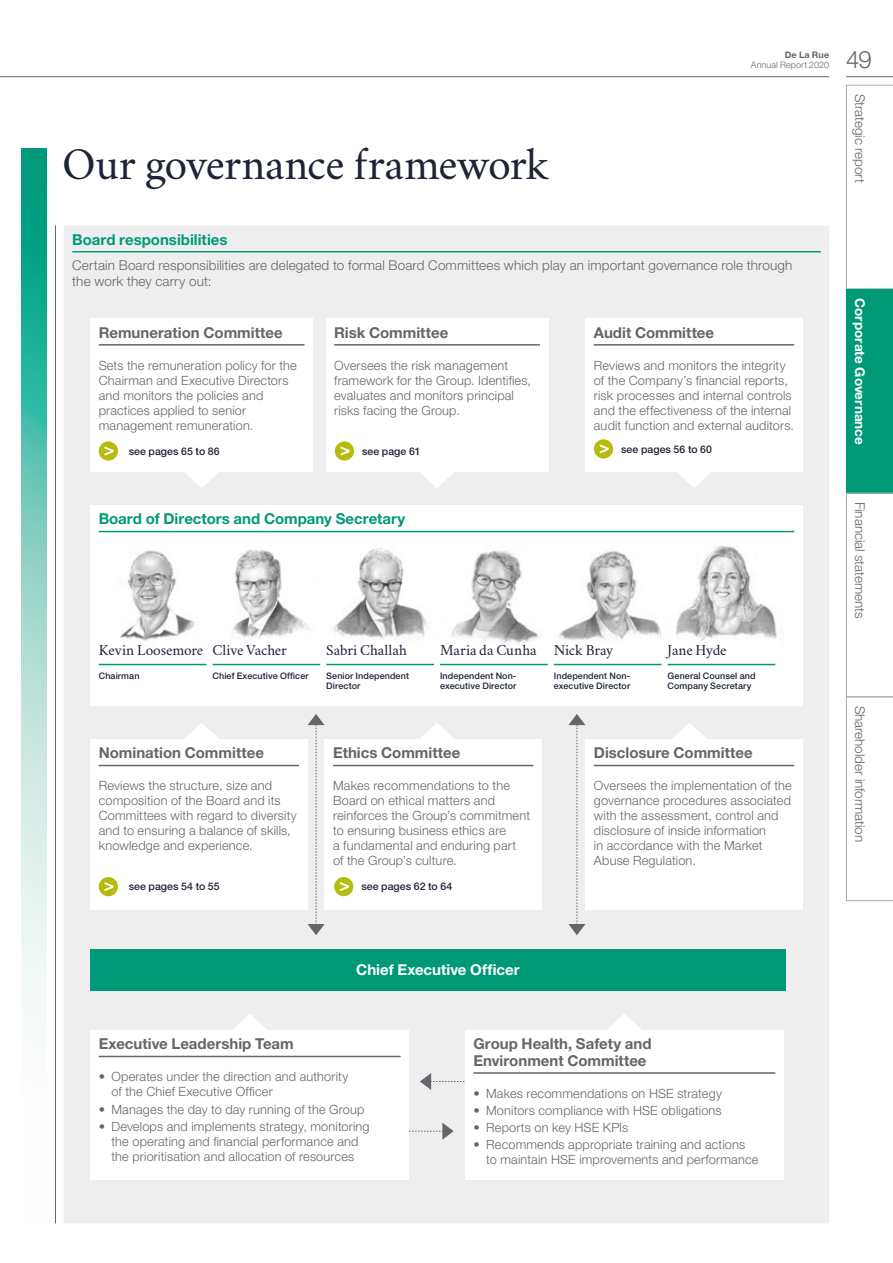
<style>
.page{position:relative;width:893px;height:1263px;background:#fff}
.page>*{position:absolute;margin:0;border:0;box-sizing:border-box;transform-origin:0 0}
.t1{font:45px "Crimson";letter-spacing:-.015em;color:#1e2336}
.t2{font:300 24px "Helvetica Neue LT Std";color:#64666b}
.t3{font:700 15px/16.5px "Helvetica Neue LT Std";color:#64666b}
.t4{font:15px "Crimson";letter-spacing:-.01em;color:#1e2336}
.t5{font:700 15px "Helvetica Neue LT Std";color:#009978}
.t6{font:700 15px "Helvetica Neue LT Std";color:#fff}
.t7{font:300 13.5px/16.5px "Helvetica Neue LT Std";letter-spacing:.01em;color:#64666b}
.t8{font:700 13.5px "Helvetica Neue LT Std";letter-spacing:.005em;color:#fff}
.t9{font:300 12.75px/15px "Helvetica Neue LT Std";letter-spacing:.015em;color:#64666b}
.t10{font:500 10.5px "Helvetica Neue LT Std";letter-spacing:.005em;color:#1e2336}
.t11{font:500 9px/10.5px "Helvetica Neue LT Std";letter-spacing:.01em;color:#1e2336}
.t12{font:300 9px "Helvetica Neue LT Std";letter-spacing:.01em;color:#64666b}
.t13{font:700 9px "Helvetica Neue LT Std";letter-spacing:.02em;color:#64666b}
</style>
<div class="page">
<svg style="left:21px;top:149px;width:26px;height:861px"></svg>
<hr style="left:55px;top:225px;width:1px;height:998px;background:#64666b">
<div style="left:64px;top:225px;width:765px;height:998px;background:#efeeef"></div>
<hr style="left:72px;top:251px;width:749px;height:1px;background:#009978">
<div style="left:90px;top:318px;width:223px;height:154px;background:#fff"></div>
<hr style="left:99px;top:344px;width:205px;height:2px;background:#64666b">
<div style="left:90px;top:739px;width:218px;height:170px;background:#fff"></div>
<hr style="left:99px;top:765px;width:200px;height:1px;background:#64666b">
<div style="left:90px;top:1030px;width:319px;height:150px;background:#fff"></div>
<hr style="left:99px;top:1056px;width:302px;height:1px;background:#64666b">
<div style="left:465px;top:1030px;width:319px;height:150px;background:#fff"></div>
<hr style="left:473px;top:1072px;width:302px;height:2px;background:#64666b">
<div style="left:90px;top:505px;width:713px;height:200px;background:#fff"></div>
<hr style="left:99px;top:531px;width:695px;height:1px;background:#009978">
<div style="left:326px;top:318px;width:222px;height:154px;background:#fff"></div>
<hr style="left:334px;top:344px;width:206px;height:2px;background:#64666b">
<div style="left:325px;top:739px;width:217px;height:170px;background:#fff"></div>
<hr style="left:333px;top:765px;width:200px;height:1px;background:#64666b">
<div style="left:585px;top:318px;width:218px;height:154px;background:#fff"></div>
<hr style="left:594px;top:344px;width:200px;height:2px;background:#64666b">
<div style="left:585px;top:739px;width:218px;height:170px;background:#fff"></div>
<hr style="left:594px;top:765px;width:200px;height:1px;background:#64666b">
<img style="left:233px;top:549px;width:78px;height:90px">
<img style="left:676px;top:546px;width:101px;height:95px">
<img style="left:120px;top:550px;width:75px;height:91px">
<img style="left:451px;top:550px;width:88px;height:95px">
<img style="left:559px;top:550px;width:103px;height:91px">
<img style="left:332px;top:548px;width:95px;height:91px">
<hr style="left:99px;top:664px;width:107px;height:1px;background:#009978">
<hr style="left:213px;top:664px;width:107px;height:1px;background:#009978">
<hr style="left:326px;top:664px;width:108px;height:1px;background:#009978">
<hr style="left:440px;top:664px;width:108px;height:1px;background:#009978">
<hr style="left:554px;top:664px;width:108px;height:1px;background:#009978">
<hr style="left:668px;top:664px;width:107px;height:1px;background:#009978">
<svg style="left:419px;top:472px;width:36px;height:16px"></svg>
<svg style="left:419px;top:722px;width:36px;height:17px"></svg>
<svg style="left:676px;top:472px;width:36px;height:16px"></svg>
<svg style="left:184px;top:722px;width:36px;height:17px"></svg>
<svg style="left:232px;top:1013px;width:36px;height:17px"></svg>
<svg style="left:184px;top:472px;width:36px;height:16px"></svg>
<svg style="left:672px;top:722px;width:35px;height:17px"></svg>
<svg style="left:606px;top:1013px;width:36px;height:17px"></svg>
<div style="left:90px;top:949px;width:696px;height:41px;background:#009978"></div>
<div style="left:99px;top:441px;width:19px;height:20px;background:#b5bc0d;border-radius:50%"></div>
<svg style="left:105px;top:446px;width:9px;height:10px"></svg>
<div style="left:335px;top:441px;width:19px;height:20px;background:#b5bc0d;border-radius:50%"></div>
<svg style="left:341px;top:446px;width:9px;height:10px"></svg>
<div style="left:594px;top:439px;width:19px;height:19px;background:#b5bc0d;border-radius:50%"></div>
<svg style="left:600px;top:444px;width:9px;height:9px"></svg>
<div style="left:99px;top:877px;width:19px;height:19px;background:#b5bc0d;border-radius:50%"></div>
<svg style="left:105px;top:882px;width:9px;height:9px"></svg>
<div style="left:334px;top:877px;width:19px;height:19px;background:#b5bc0d;border-radius:50%"></div>
<svg style="left:340px;top:882px;width:9px;height:9px"></svg>
<svg style="left:308px;top:714px;width:17px;height:221px"></svg>
<svg style="left:568px;top:714px;width:17px;height:221px"></svg>
<svg style="left:420px;top:1073px;width:44px;height:17px"></svg>
<svg style="left:409px;top:1123px;width:45px;height:17px"></svg>
<svg style="left:846px;top:85px;width:47px;height:816px"></svg>
<hr style="left:846px;top:76px;width:47px;height:1px;background:#64666b">
<hr style="left:0;top:76px;width:829px;height:1px;background:#64666b">
<h1 class="t1" style="left:62px;top:133px;width:488px">Our governance framework</h1>
<p class="t13" style="left:785px;top:49px;width:46px">De La Rue</p>
<p class="t12" style="left:751px;top:59px;width:80px">Annual Report 2020</p>
<h2 class="t2" style="left:846px;top:45px;width:27px">49</h2>
<p class="t7" style="left:868px;top:94px;width:90px;rotate:90deg">Strategic report</p>
<p class="t5" style="left:72px;top:230px;width:157px">Board responsibilities</p>
<p class="t7" style="left:72px;top:256px;width:721px">Certain Board responsibilities are delegated to formal Board Committees which play an important governance role through the work they carry out:</p>
<p class="t3" style="left:99px;top:324px;width:185px">Remuneration Committee</p>
<p class="t9" style="left:99px;top:357px;width:200px">Sets the remuneration policy for the<br>Chairman and Executive Directors and monitors the policies and practices applied to senior management remuneration.</p>
<p class="t3" style="left:334px;top:324px;width:116px">Risk Committee</p>
<p class="t9" style="left:334px;top:357px;width:198px">Oversees the risk management framework for the Group. Identifies, evaluates and monitors principal risks facing the Group.</p>
<p class="t3" style="left:594px;top:324px;width:122px">Audit Committee</p>
<p class="t9" style="left:594px;top:357px;width:202px">Reviews and monitors the integrity of the Company’s financial reports, risk processes and internal controls and the effectiveness of the internal audit function and external auditors.</p>
<p class="t10" style="left:129px;top:445px;width:93px">see pages 65 to 86</p>
<p class="t10" style="left:362px;top:445px;width:60px">see page 61</p>
<p class="t10" style="left:621px;top:443px;width:92px">see pages 56 to 60</p>
<p class="t8" style="left:868px;top:298px;width:148px;rotate:90deg">Corporate Governance</p>
<p class="t5" style="left:99px;top:510px;width:308px">Board of Directors and Company Secretary</p>
<p class="t7" style="left:868px;top:502px;width:118px;rotate:90deg">Financial statements</p>
<p class="t4" style="left:99px;top:640px;width:106px">Kevin Loosemore</p>
<p class="t11" style="left:99px;top:670px;width:42px">Chairman</p>
<p class="t4" style="left:213px;top:640px;width:76px">Clive Vacher</p>
<p class="t11" style="left:213px;top:670px;width:98px">Chief Executive Officer</p>
<p class="t4" style="left:326px;top:640px;width:82px">Sabri Challah</p>
<p class="t11" style="left:326px;top:670px;width:84px">Senior Independent<br>Director</p>
<p class="t4" style="left:440px;top:640px;width:98px">Maria da Cunha</p>
<p class="t11" style="left:440px;top:670px;width:78px">Independent Non&shy;executive Director</p>
<p class="t4" style="left:554px;top:640px;width:61px">Nick Bray</p>
<p class="t11" style="left:554px;top:670px;width:78px">Independent Non&shy;executive Director</p>
<p class="t4" style="left:668px;top:640px;width:61px">Jane Hyde</p>
<p class="t11" style="left:668px;top:670px;width:89px">General Counsel and<br>Company Secretary</p>
<p class="t3" style="left:99px;top:744px;width:167px">Nomination Committee</p>
<p class="t9" style="left:99px;top:778px;width:200px">Reviews the structure, size and composition of the Board and its<br>Committees with regard to diversity and to ensuring a balance of skills, knowledge and experience.</p>
<p class="t3" style="left:333px;top:744px;width:129px">Ethics Committee</p>
<p class="t9" style="left:333px;top:778px;width:199px">Makes recommendations to the<br>Board on ethical matters and reinforces the Group’s commitment to ensuring business ethics are<br>a fundamental and enduring part<br>of the Group’s culture.</p>
<p class="t3" style="left:594px;top:744px;width:160px">Disclosure Committee</p>
<p class="t9" style="left:594px;top:778px;width:199px">Oversees the implementation of the governance procedures associated with the assessment, control and disclosure of inside information<br>in accordance with the Market<br>Abuse Regulation.</p>
<p class="t7" style="left:868px;top:705px;width:138px;rotate:90deg">Shareholder information</p>
<p class="t10" style="left:129px;top:880px;width:92px">see pages 54 to 55</p>
<p class="t10" style="left:361px;top:880px;width:92px">see pages 62 to 64</p>
<p class="t6" style="left:356px;top:960px;width:165px">Chief Executive Officer</p>
<p class="t3" style="left:99px;top:1035px;width:197px">Executive Leadership Team</p>
<p class="t9" style="left:111px;top:1069px;width:238px;text-indent:-13px">• Operates under the direction and authority of the Chief Executive Officer</p>
<p class="t9" style="left:99px;top:1101px;width:267px">• Manages the day to day running of the Group</p>
<p class="t9" style="left:99px;top:1118px;width:272px;text-align:center">• Develops and implements strategy, monitoring the operating and financial performance and<br>the prioritisation and allocation of resources</p>
<p class="t3" style="left:473px;top:1035px;width:180px">Group Health, Safety and<br>Environment Committee</p>
<p class="t9" style="left:473px;top:1085px;width:250px">• Makes recommendations on HSE strategy</p>
<p class="t9" style="left:473px;top:1103px;width:250px">• Monitors compliance with HSE obligations</p>
<p class="t9" style="left:473px;top:1120px;width:156px">• Reports on key HSE KPIs</p>
<p class="t9" style="left:486px;top:1137px;width:274px;text-indent:-13px">• Recommends appropriate training and actions to maintain HSE improvements and performance</p>
</div>
